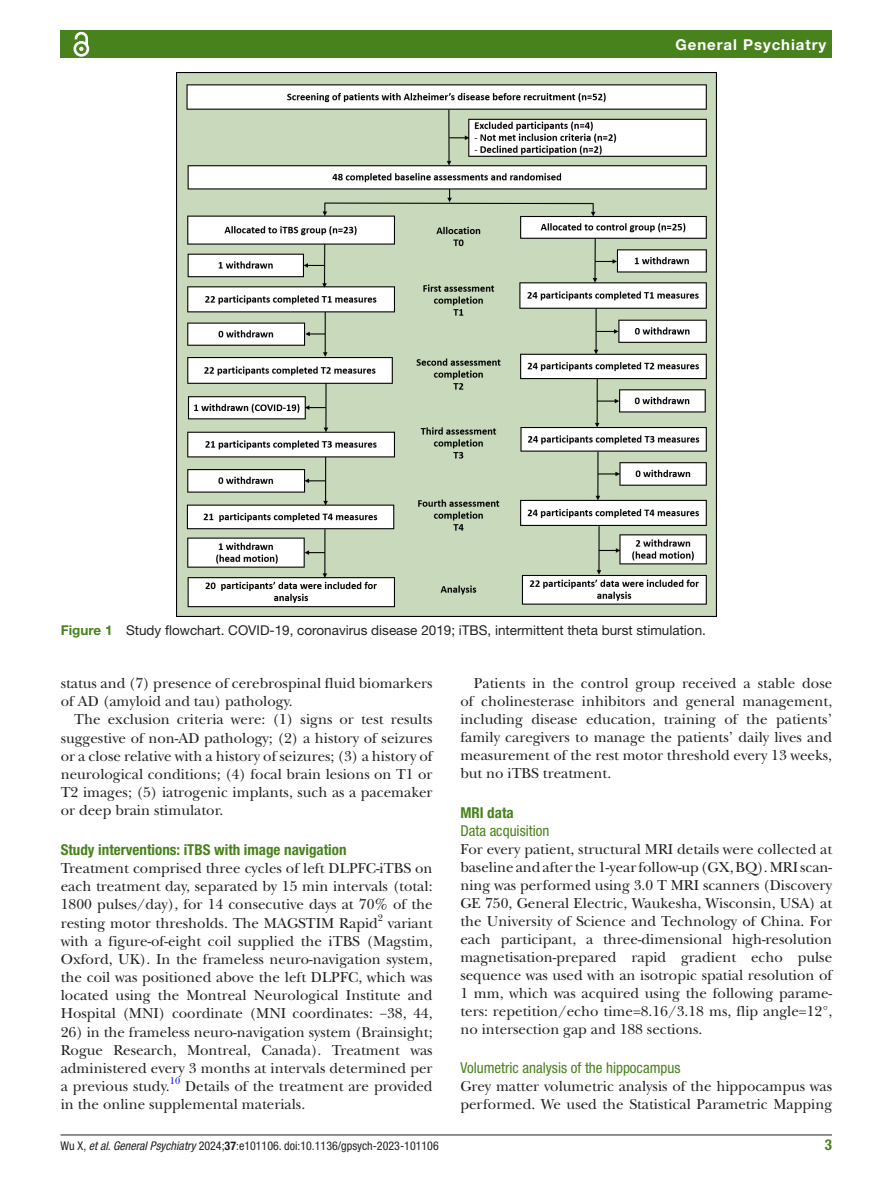
<style>
.page{position:relative;width:893px;height:1191px;background:#fff}
.page>*{position:absolute;margin:0;border:0;box-sizing:border-box;transform-origin:0 0}
.t1{font:15px/18.1px "New Baskerville";color:#231f20;text-align:justify}
.t2{font:700 condensed 15px "Helvetica Neue LT Std";color:#48821c}
.t3{font:condensed 15px "Helvetica Neue LT Std";color:#48821c}
.t4{font:700 15px "Helvetica Neue LT Std";letter-spacing:.065em;color:#fff}
.t5{font:13.5px "Helvetica Neue LT Std";color:#231f20}
.t6{font:condensed 12px "Helvetica Neue LT Std";color:#231f20}
.t7{font:9.9px "New Baskerville";color:#00f}
.t8{font:9.9px "New Baskerville";color:#231f20}
.s1{font-weight:700;color:#48821c}
.s2{font-style:italic}
.s3{font-weight:700}
</style>
<div class="page">
<hr style="left:61px;top:1134px;width:771px;height:1px;background:#231f20">
<div style="left:61px;top:31px;width:771px;height:27px;background:#48821c"></div>
<svg style="left:73px;top:31px;width:17px;height:26px"></svg>
<img style="left:176px;top:73px;width:540px;height:544px">
<p class="t4" style="left:675px;top:35px;width:152px">General Psychiatry</p>
<p class="t5" style="left:61px;top:622px;width:647px"><span class="s1">Figure 1</span> Study flowchart. COVID-19, coronavirus disease 2019; iTBS, intermittent theta burst stimulation.</p>
<p class="t1" style="left:61px;top:674px;width:373px">status and (7) presence of cerebrospinal fluid biomarkers of AD (amyloid and tau) pathology.</p>
<p class="t1" style="left:61px;top:710px;width:373px;text-indent:14px">The exclusion criteria were: (1) signs or test results suggestive of non-AD pathology; (2) a history of seizures or a close relative with a history of seizures; (3) a history of neurological conditions; (4) focal brain lesions on T1 or T2 images; (5) iatrogenic implants, such as a pacemaker or deep brain stimulator.</p>
<p class="t2" style="left:61px;top:840px;width:287px">Study interventions: iTBS with image navigation</p>
<p class="t1" style="left:61px;top:859px;width:373px">Treatment comprised three cycles of left DLPFC-iTBS on each treatment day, separated by 15 min intervals (total:<br>1800 pulses/day), for 14 consecutive days at 70% of the resting motor thresholds. The MAGSTIM Rapid</p>
<p class="t1" style="left:460px;top:674px;width:373px;text-indent:14px">Patients in the control group received a stable dose of cholinesterase inhibitors and general management, including disease education, training of the patients’ family caregivers to manage the patients’ daily lives and measurement of the rest motor threshold every 13 weeks, but no iTBS treatment.</p>
<p class="t2" style="left:460px;top:803px;width:55px">MRI data</p>
<p class="t3" style="left:460px;top:821px;width:91px">Data acquisition</p>
<p class="t1" style="left:460px;top:840px;width:373px">For every patient, structural MRI details were collected at baseline and after the 1-year follow-up (GX, BQ). MRI scan&shy;ning was performed using 3.0 T MRI scanners (Discovery GE 750, General Electric, Waukesha, Wisconsin, USA) at the University of Science and Technology of China. For each participant, a three-dimensional high-resolution magnetisation-prepared rapid gradient echo pulse sequence was used with an isotropic spatial resolution of 1 mm, which was acquired using the following parame&shy;ters: repetition/echo time=8.16/3.18 ms, flip angle=12°, no intersection gap and 188 sections.</p>
<p class="t3" style="left:460px;top:1059px;width:222px">Volumetric analysis of the hippocampus</p>
<p class="t1" style="left:460px;top:1077px;width:373px">Grey matter volumetric analysis of the hippocampus was performed. We used the Statistical Parametric Mapping</p>
<p class="t8" style="left:378px;top:912px;width:7px">2</p>
<p class="t1" style="left:61px;top:913px;width:373px;text-indent:327px">variant with a figure-of-eight coil supplied the iTBS (Magstim, Oxford, UK). In the frameless neuro-navigation system, the coil was positioned above the left DLPFC, which was located using the Montreal Neurological Institute and Hospital (MNI) coordinate (MNI coordinates: −38, 44,</p>
<p class="t1" style="left:61px;top:1022px;width:373px">26) in the frameless neuro-navigation system (Brainsight; Rogue Research, Montreal, Canada). Treatment was administered every 3 months at intervals determined per a previous study.</p>
<p class="t7" style="left:170px;top:1075px;width:12px">10</p>
<p class="t1" style="left:61px;top:1077px;width:373px;text-indent:124px">Details of the treatment are provided in the online supplemental materials.</p>
<p class="t6" style="left:61px;top:1138px;width:380px">Wu X, <span class="s2">et al</span>. <span class="s2">General Psychiatry</span> 2024;<span class="s3">37</span>:e101106. doi:10.1136/gpsych-2023-101106</p>
<p class="t2" style="left:825px;top:1135px;width:9px">3</p>
</div>
